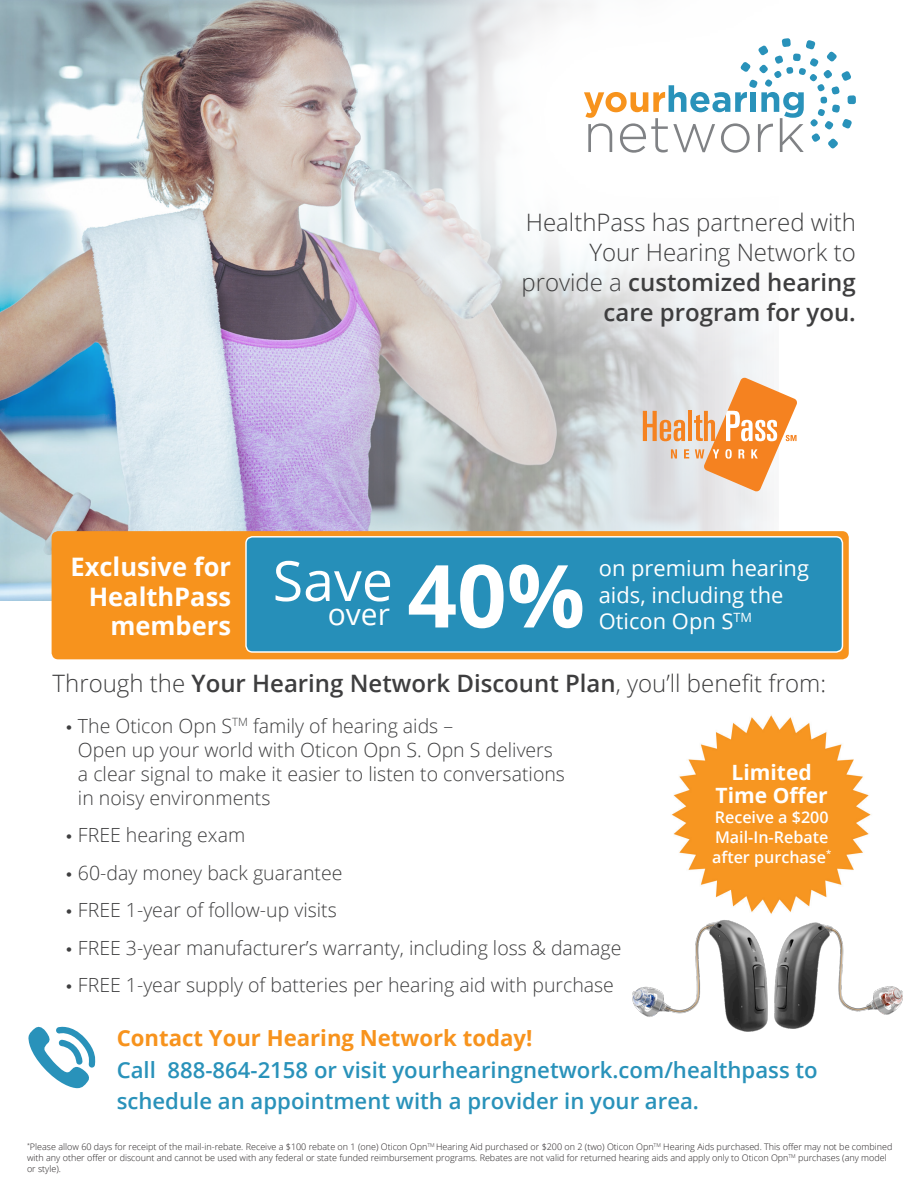
<style>
.page{position:relative;width:918px;height:1188px;background:#fff}
.page>*{position:absolute;margin:0;border:0;box-sizing:border-box;transform-origin:0 0}
.t1{font:700 87px "Open Sans";color:#fff}
.t2{font:55.5px "Open Sans";color:#fff}
.t3{font:30px "Open Sans";color:#fff}
.paragraph{font:700 25.5px "Open Sans";color:#fff}
.paragraph-2{font:300 24px/30px "Open Sans";color:#3e3e3f;text-align:right}
.paragraph-3{font:600 24px "Open Sans";color:#3e3e3f}
.t4{font:600 22.2px/30.9px "Open Sans";color:#2992ba}
.t5{font:700 22.2px "Open Sans";color:#f7931d}
.t6{font:21.9px/26.2px "Open Sans";color:#fff}
.t7{font:700 21px/23.1px "Open Sans";color:#fff;text-align:center}
.t8{font:300 19.5px/24px "Open Sans";color:#3e3e3f}
.t9{font:600 16.05px/20px "Open Sans";color:#fff}
.t10{font:300 9px/10.8px "Open Sans";color:#231f20}
.s1{font-weight:600}
.s2{font-weight:300}
.s3{font-family:"Myriad Pro";font-weight:400;font-size:21px}
</style>
<div class="page">
<img style="left:671px;top:715px;width:200px;height:192px">
<img style="left:0;top:0;width:774px;height:600px">
<svg style="left:345px;top:0;width:429px;height:395px"></svg>
<svg style="left:584px;top:36px;width:272px;height:117px"></svg>
<svg style="left:643px;top:378px;width:154px;height:113px;background:#ebc19e"></svg>
<div style="left:52px;top:531px;width:797px;height:128px;background:#f7931d;border-radius:7px"></div>
<div style="left:246px;top:537px;width:596px;height:115px;background:#268fb9;border-radius:7px"></div>
<div style="left:245px;top:536px;width:598px;height:117px;border:1px solid #fff;border-radius:7px"></div>
<svg style="left:28px;top:1026px;width:68px;height:62px"></svg>
<img style="left:632px;top:907px;width:271px;height:125px">
<p class="paragraph-2" style="left:521px;top:207px;width:336px">HealthPass has partnered with<br>Your Hearing Network to provide a <span class="s1">customized hearing care program for you.</span></p>
<p class="paragraph" style="left:71px;top:549px;width:162px">Exclusive for</p>
<p class="paragraph" style="left:89px;top:579px;width:144px">HealthPass</p>
<p class="paragraph" style="left:110px;top:608px;width:122px">members</p>
<p class="t2" style="left:273px;top:543px;width:122px">Save</p>
<p class="t3" style="left:328px;top:594px;width:64px">over</p>
<p class="t1" style="left:407px;top:534px;width:179px">40%</p>
<p class="t6" style="left:599px;top:555px;width:212px">on premium hearing aids, including the<br>Oticon Opn S<sup>TM</sup></p>
<p class="paragraph-3" style="left:53px;top:667px;width:775px"><span class="s2">Through the</span> Your Hearing Network Discount Plan<span class="s2">, you’ll benefit from:</span></p>
<p class="t8" style="left:78px;top:713px;width:489px;text-indent:-12px"><span class="s3">•</span> The Oticon Opn S<sup>TM</sup> family of hearing aids –<br>Open up your world with Oticon Opn S. Opn S delivers a clear signal to make it easier to listen to conversations in noisy environments</p>
<p class="t8" style="left:66px;top:822px;width:181px"><span class="s3">•</span> FREE hearing exam</p>
<p class="t8" style="left:66px;top:860px;width:278px"><span class="s3">•</span> 60-day money back guarantee</p>
<p class="t8" style="left:66px;top:897px;width:272px"><span class="s3">•</span> FREE 1-year of follow-up visits</p>
<p class="t8" style="left:66px;top:935px;width:557px"><span class="s3">•</span> FREE 3-year manufacturer’s warranty, including loss &amp; damage</p>
<p class="t8" style="left:66px;top:972px;width:549px"><span class="s3">•</span> FREE 1-year supply of batteries per hearing aid with purchase</p>
<p class="t7" style="left:716px;top:760px;width:114px">Limited<br>Time Offer</p>
<p class="t9" style="left:712px;top:807px;width:121px">Receive a $200<br>Mail-In-Rebate after purchase<sup>*</sup></p>
<p class="t5" style="left:117px;top:1022px;width:417px">Contact Your Hearing Network today!</p>
<p class="t4" style="left:117px;top:1054px;width:703px">Call 888-864-2158 or visit yourhearingnetwork.com/healthpass to schedule an appointment with a provider in your area.</p>
<p class="t10" style="left:27px;top:1141px;width:867px"><sup>*</sup>Please allow 60 days for receipt of the mail-in-rebate. Receive a $100 rebate on 1 (one) Oticon Opn<sup>TM</sup> Hearing Aid purchased or $200 on 2 (two) Oticon Opn<sup>TM</sup> Hearing Aids purchased. This offer may not be combined with any other offer or discount and cannot be used with any federal or state funded reimbursement programs. Rebates are not valid for returned hearing aids and apply only to Oticon Opn<sup>TM</sup> purchases (any model or style).</p>
</div>
